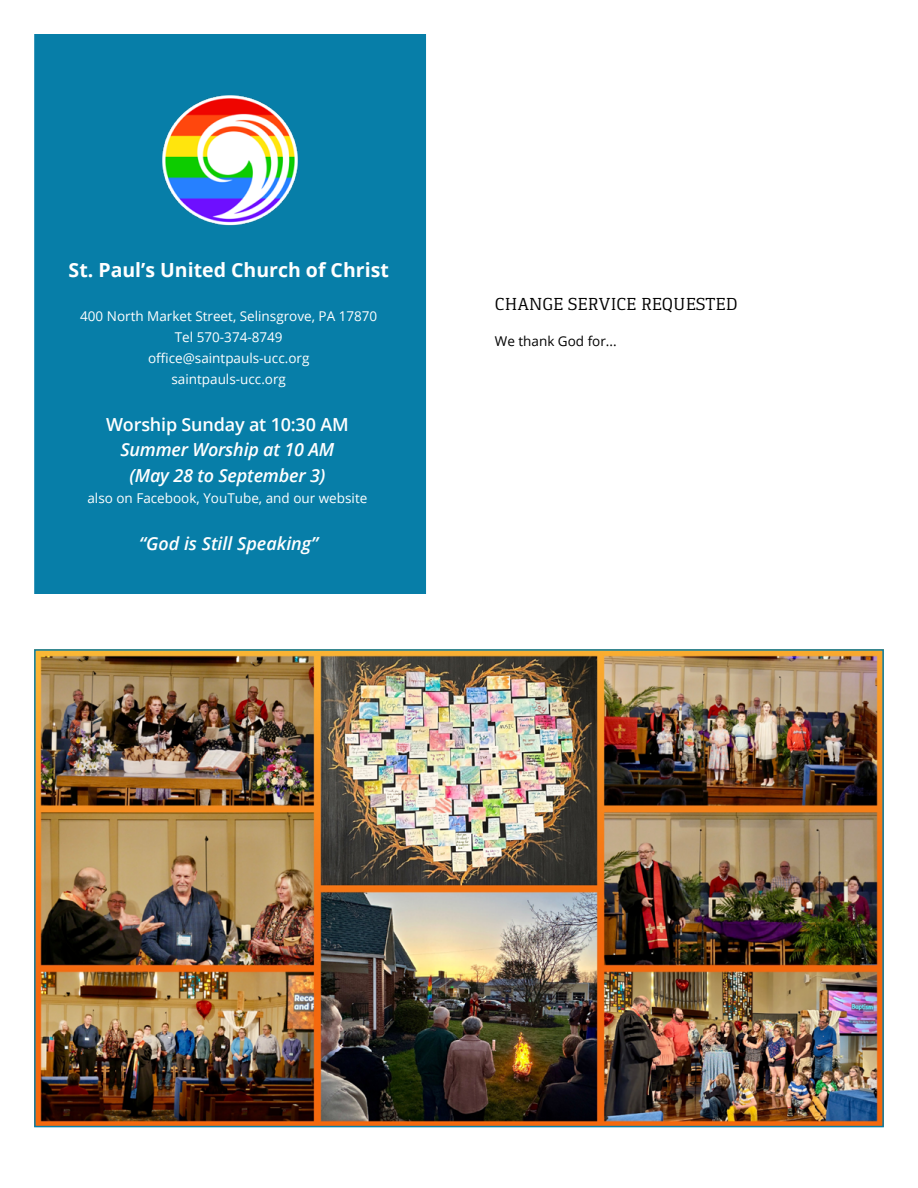
<style>
.page{position:relative;width:918px;height:1188px;background:#fff}
.page>*{position:absolute;margin:0;border:0;box-sizing:border-box;transform-origin:0 0}
.t1{font:700 19.5px "Open Sans";color:#fff}
.t2{font:italic 600 18px/25.5px "Open Sans";letter-spacing:-.01em;color:#fff;text-align:center}
.t3{font:18px "Gaspar";color:#000}
.t4{font:600 18px "Open Sans";letter-spacing:-.01em;color:#fff}
.t5{font:13.5px/21px "Open Sans";color:#fff;text-align:center}
.t6{font:13.5px "Open Sans";color:#000}
</style>
<div class="page">
<div style="left:37px;top:37px;width:386px;height:554px;background:#077ea8"></div>
<div style="left:34px;top:34px;width:392px;height:560px;border:2px solid #077ea8"></div>
<img style="left:160px;top:93px;width:141px;height:134px">
<img style="left:37px;top:652px;width:844px;height:472px">
<h1 class="t1" style="left:69px;top:256px;width:322px">St. Paul’s United Church of Christ</h1>
<p class="t5" style="left:80px;top:305px;width:299px">400 North Market Street, Selinsgrove, PA 17870<br>Tel 570-374-8749<br>office@saintpauls-ucc.org<br>saintpauls-ucc.org</p>
<h2 class="t4" style="left:106px;top:412px;width:244px">Worship Sunday at 10:30 AM</h2>
<h2 class="t2" style="left:120px;top:437px;width:215px">Summer Worship at 10 AM (May 28 to September 3)</h2>
<p class="t5" style="left:87px;top:487px;width:281px">also on Facebook, YouTube, and our website</p>
<h2 class="t2" style="left:139px;top:530px;width:181px">“God is Still Speaking”</h2>
<h2 class="t3" style="left:495px;top:294px;width:244px">CHANGE SERVICE REQUESTED</h2>
<p class="t6" style="left:495px;top:332px;width:123px">We thank God for...</p>
</div>
